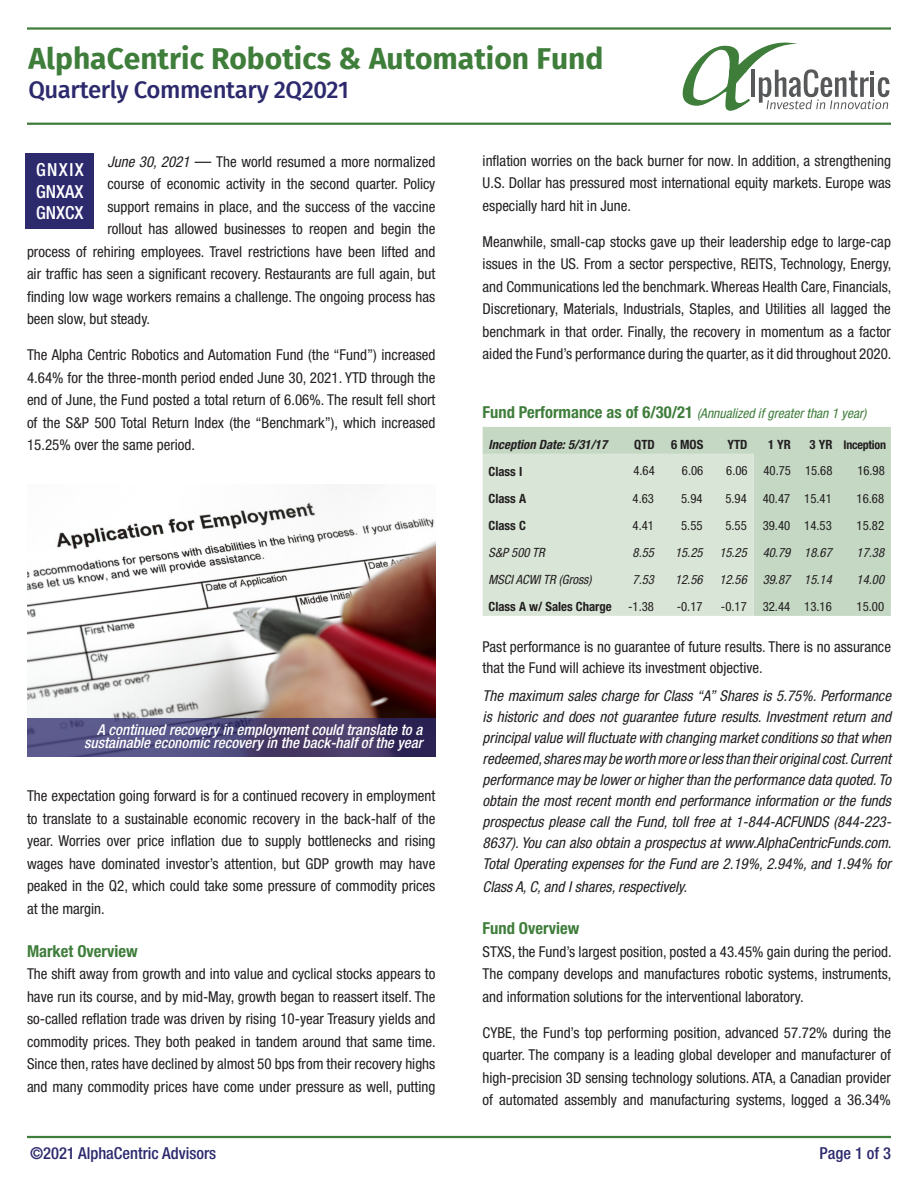
<style>
.page{position:relative;width:918px;height:1188px;background:#fff}
.page>*{position:absolute;margin:0;border:0;box-sizing:border-box;transform-origin:0 0}
.t1{font:700 30px "Fira Sans";color:#3f7d3b}
.t2{font:500 24px "Fira Sans";letter-spacing:-.02em;color:#2c296d}
.t3{font:500 condensed 18px/21.6px "Helvetica Neue LT Std";letter-spacing:.04em;color:#fff}
.t4{font:500 condensed 18px "Helvetica Neue LT Std";color:#fff}
.t5{font:500 condensed 16.5px "Helvetica Neue LT Std";color:#2c296d}
.t6{font:700 condensed 16.5px "Helvetica Neue LT Std";color:#3f7d3b}
.t7{font:condensed 15px/22.5px "Helvetica Neue LT Std";color:#231f20;text-align:justify}
.t8{font:italic condensed 15px/21px "Helvetica Neue LT Std";color:#231f20;text-align:justify}
.t9{font:italic 500 condensed 15px/13.5px "Helvetica Neue LT Std";color:#fff;text-align:right}
.t10{font:italic condensed 13.5px "Helvetica Neue LT Std";color:#3f7d3b}
.t11{font:condensed 12.75px "Helvetica Neue LT Std";color:#231f20}
.t12{font:italic condensed 12.75px "Helvetica Neue LT Std";color:#231f20}
.t13{font:700 condensed 12.75px "Helvetica Neue LT Std";color:#231f20}
.t14{font:italic 700 condensed 12.75px "Helvetica Neue LT Std";color:#231f20}
.t15{font:700 condensed 12px "Helvetica Neue LT Std";letter-spacing:-.02em;color:#231f20}
.s1{font-style:italic}
.s2{font-size:16.5px}
.s3{font-weight:700;font-style:normal;font-size:16.5px}
</style>
<div class="page">
<div style="left:26px;top:153px;width:68px;height:76px;background:#2c296d"></div>
<svg style="left:682px;top:42px;width:208px;height:69px"></svg>
<hr style="left:27px;top:123px;width:864px;height:2px;background:#3f7d3b">
<hr style="left:27px;top:27px;width:864px;height:3px;background:#3f7d3b">
<hr style="left:27px;top:1136px;width:864px;height:2px;background:#3f7d3b">
<div style="left:483px;top:427px;width:408px;height:189px;background:#c4d8c4"></div>
<div style="left:483px;top:454px;width:271px;height:162px;background:#d9e6d7"></div>
<img style="left:27px;top:487px;width:408px;height:231px">
<svg style="left:27px;top:718px;width:408px;height:38px;background:#4c4575"></svg>
<p class="t1" style="left:28px;top:34px;width:576px">AlphaCentric Robotics &amp; Automation Fund</p>
<p class="t2" style="left:28px;top:71px;width:322px">Quarterly Commentary 2Q2021</p>
<p class="t7" style="left:107px;top:150px;width:329px"><span class="s1">June 30, 2021</span> <span class="s2">—</span> The world resumed a more normalized</p>
<p class="t7" style="left:107px;top:173px;width:329px">course of economic activity in the second quarter. Policy</p>
<p class="t7" style="left:107px;top:195px;width:329px">support remains in place, and the success of the vaccine</p>
<p class="t7" style="left:107px;top:218px;width:329px">rollout has allowed businesses to reopen and begin the</p>
<p class="t7" style="left:27px;top:240px;width:410px">process of rehiring employees. Travel restrictions have been lifted and</p>
<p class="t7" style="left:27px;top:263px;width:410px">air traffic has seen a significant recovery. Restaurants are full again, but</p>
<p class="t7" style="left:27px;top:285px;width:410px">finding low wage workers remains a challenge. The ongoing process has</p>
<p class="t7" style="left:27px;top:308px;width:125px">been slow, but steady.</p>
<p class="t7" style="left:27px;top:344px;width:410px">The Alpha Centric Robotics and Automation Fund (the “Fund”) increased 4.64% for the three-month period ended June 30, 2021. YTD through the end of June, the Fund posted a total return of 6.06%. The result fell short of the S&amp;P 500 Total Return Index (the “Benchmark”), which increased 15.25% over the same period.</p>
<p class="t3" style="left:36px;top:159px;width:49px">GNXIX<br>GNXAX</p>
<p class="t4" style="left:36px;top:202px;width:49px">GNXCX</p>
<p class="t9" style="left:84px;top:723px;width:340px">A continued recovery in employment could translate to a sustainable economic recovery in the back-half of the year</p>
<p class="t7" style="left:27px;top:785px;width:410px">The expectation going forward is for a continued recovery in employment to translate to a sustainable economic recovery in the back-half of the year. Worries over price inflation due to supply bottlenecks and rising wages have dominated investor’s attention, but GDP growth may have peaked in the Q2, which could take some pressure of commodity prices at the margin.</p>
<p class="t6" style="left:27px;top:941px;width:112px">Market Overview</p>
<p class="t7" style="left:27px;top:962px;width:410px">The shift away from growth and into value and cyclical stocks appears to have run its course, and by mid-May, growth began to reassert itself. The so-called reflation trade was driven by rising 10-year Treasury yields and commodity prices. They both peaked in tandem around that same time.<br>Since then, rates have declined by almost 50 bps from their recovery highs and many commodity prices have come under pressure as well, putting</p>
<p class="t7" style="left:483px;top:149px;width:410px">inflation worries on the back burner for now. In addition, a strengthening U.S. Dollar has pressured most international equity markets. Europe was especially hard hit in June.</p>
<p class="t7" style="left:483px;top:230px;width:410px">Meanwhile, small-cap stocks gave up their leadership edge to large-cap issues in the US. From a sector perspective, REITS, Technology, Energy, and Communications led the benchmark. Whereas Health Care, Financials, Discretionary, Materials, Industrials, Staples, and Utilities all lagged the benchmark in that order. Finally, the recovery in momentum as a factor aided the Fund’s performance during the quarter, as it did throughout 2020.</p>
<p class="t10" style="left:483px;top:406px;width:385px"><span class="s3">Fund Performance as of 6/30/21</span> (Annualized if greater than 1 year)</p>
<p class="t14" style="left:489px;top:437px;width:120px">Inception Date: 5/31/17</p>
<p class="t13" style="left:634px;top:437px;width:22px">QTD</p>
<p class="t13" style="left:671px;top:437px;width:34px">6 MOS</p>
<p class="t13" style="left:728px;top:437px;width:22px">YTD</p>
<p class="t13" style="left:768px;top:437px;width:24px">1 YR</p>
<p class="t13" style="left:810px;top:437px;width:24px">3 YR</p>
<p class="t15" style="left:844px;top:437px;width:44px">Inception</p>
<p class="t13" style="left:489px;top:464px;width:35px">Class I</p>
<p class="t11" style="left:633px;top:463px;width:23px">4.64</p>
<p class="t11" style="left:682px;top:463px;width:23px">6.06</p>
<p class="t11" style="left:726px;top:463px;width:23px">6.06</p>
<p class="t11" style="left:764px;top:463px;width:29px">40.75</p>
<p class="t11" style="left:805px;top:463px;width:29px">15.68</p>
<p class="t11" style="left:857px;top:463px;width:29px">16.98</p>
<p class="t13" style="left:489px;top:491px;width:39px">Class A</p>
<p class="t11" style="left:633px;top:491px;width:23px">4.63</p>
<p class="t11" style="left:681px;top:491px;width:23px">5.94</p>
<p class="t11" style="left:725px;top:491px;width:23px">5.94</p>
<p class="t11" style="left:763px;top:491px;width:29px">40.47</p>
<p class="t11" style="left:804px;top:491px;width:29px">15.41</p>
<p class="t11" style="left:857px;top:491px;width:29px">16.68</p>
<p class="t13" style="left:489px;top:518px;width:39px">Class C</p>
<p class="t11" style="left:633px;top:518px;width:23px">4.41</p>
<p class="t11" style="left:681px;top:518px;width:23px">5.55</p>
<p class="t11" style="left:725px;top:518px;width:23px">5.55</p>
<p class="t11" style="left:763px;top:518px;width:29px">39.40</p>
<p class="t11" style="left:804px;top:518px;width:29px">14.53</p>
<p class="t11" style="left:857px;top:518px;width:29px">15.82</p>
<p class="t12" style="left:489px;top:545px;width:58px">S&amp;P 500 TR</p>
<p class="t12" style="left:633px;top:545px;width:23px">8.55</p>
<p class="t12" style="left:675px;top:545px;width:29px">15.25</p>
<p class="t12" style="left:719px;top:545px;width:29px">15.25</p>
<p class="t12" style="left:763px;top:545px;width:29px">40.79</p>
<p class="t12" style="left:804px;top:545px;width:29px">18.67</p>
<p class="t12" style="left:857px;top:545px;width:29px">17.38</p>
<p class="t12" style="left:489px;top:572px;width:104px">MSCI ACWI TR (Gross)</p>
<p class="t12" style="left:633px;top:572px;width:23px">7.53</p>
<p class="t12" style="left:675px;top:572px;width:29px">12.56</p>
<p class="t12" style="left:719px;top:572px;width:29px">12.56</p>
<p class="t12" style="left:763px;top:572px;width:29px">39.87</p>
<p class="t12" style="left:804px;top:572px;width:29px">15.14</p>
<p class="t12" style="left:857px;top:572px;width:29px">14.00</p>
<p class="t13" style="left:489px;top:599px;width:125px">Class A w/ Sales Charge</p>
<p class="t11" style="left:628px;top:599px;width:27px">-1.38</p>
<p class="t11" style="left:677px;top:599px;width:27px">-0.17</p>
<p class="t11" style="left:721px;top:599px;width:27px">-0.17</p>
<p class="t11" style="left:763px;top:599px;width:29px">32.44</p>
<p class="t11" style="left:804px;top:599px;width:29px">13.16</p>
<p class="t11" style="left:857px;top:599px;width:29px">15.00</p>
<p class="t7" style="left:483px;top:637px;width:410px;line-height:21px">Past performance is no guarantee of future results. There is no assurance that the Fund will achieve its investment objective.</p>
<p class="t8" style="left:483px;top:686px;width:410px">The maximum sales charge for Class “A” Shares is 5.75%. Performance is historic and does not guarantee future results. Investment return and principal value will fluctuate with changing market conditions so that when redeemed, shares may be worth more or less than their original cost. Current performance may be lower or higher than the performance data quoted. To obtain the most recent month end performance information or the funds prospectus please call the Fund, toll free at 1-844-ACFUNDS (844-223- 8637). You can also obtain a prospectus at www.AlphaCentricFunds.com.<br>Total Operating expenses for the Fund are 2.19%, 2.94%, and 1.94% for</p>
<p class="t8" style="left:483px;top:876px;width:206px">Class A, C, and I shares, respectively.</p>
<p class="t6" style="left:483px;top:919px;width:98px">Fund Overview</p>
<p class="t7" style="left:483px;top:940px;width:410px">STXS, the Fund’s largest position, posted a 43.45% gain during the period.<br>The company develops and manufactures robotic systems, instruments, and information solutions for the interventional laboratory.</p>
<p class="t7" style="left:483px;top:1021px;width:410px">CYBE, the Fund’s top performing position, advanced 57.72% during the quarter. The company is a leading global developer and manufacturer of high-precision 3D sensing technology solutions. ATA, a Canadian provider of automated assembly and manufacturing systems, logged a 36.34%</p>
<p class="t5" style="left:30px;top:1143px;width:188px">©2021 AlphaCentric Advisors</p>
<p class="t5" style="left:820px;top:1143px;width:73px">Page 1 of 3</p>
</div>
